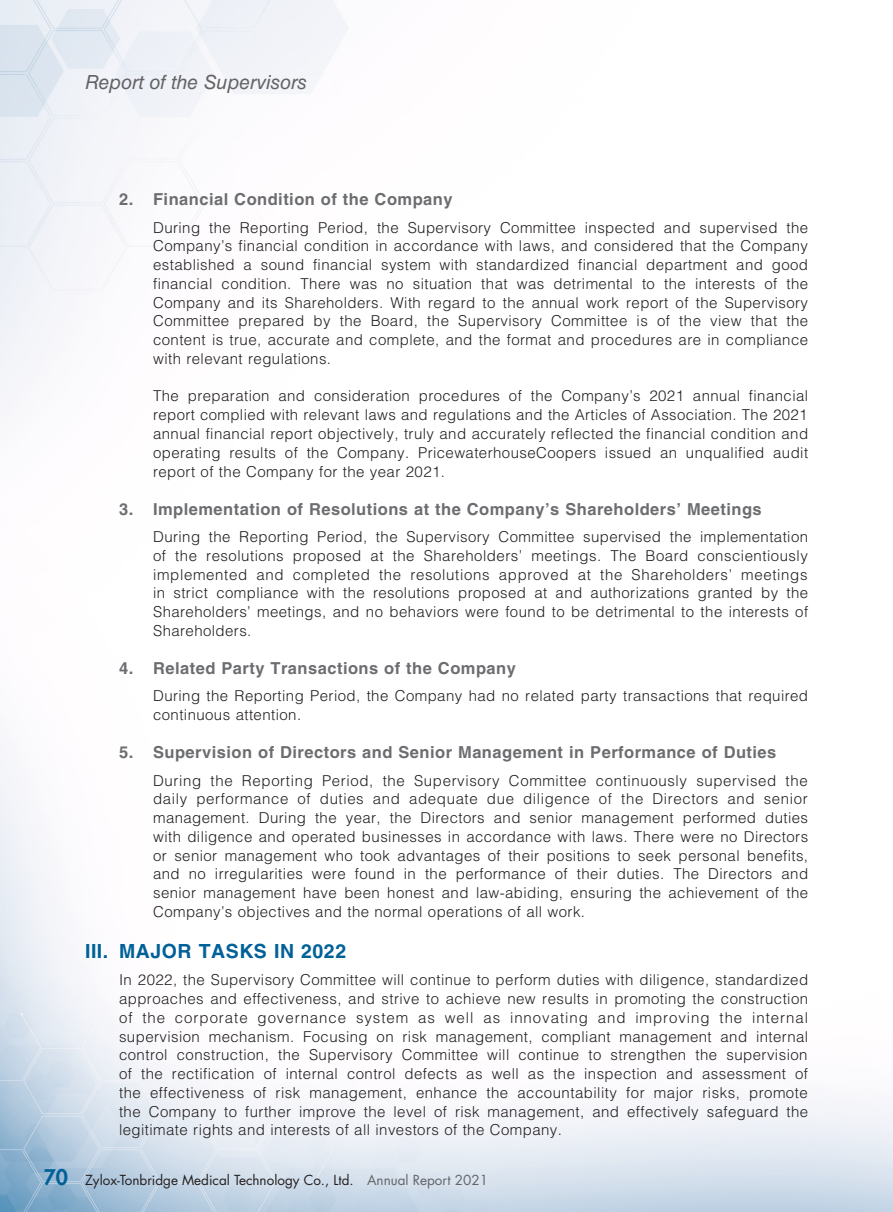
<style>
.page{position:relative;width:893px;height:1212px;background:#fff}
.page>*{position:absolute;margin:0;border:0;box-sizing:border-box;transform-origin:0 0}
.t1{font:italic 19.5px "Helvetica LT Std";color:#636366}
._01_H1{font:700 19.5px "Helvetica LT Std";letter-spacing:.03em;color:#006198}
._02_H2{font:700 16.5px "Helvetica LT Std";letter-spacing:.03em;color:#6c6d70}
._00_txt{font:300 15px/18.8px "Helvetica LT Std";letter-spacing:.03em;color:#231f20;text-align:justify}
.t2{font:13.5px "Futura Std";color:#231f20}
.s1{font-weight:800;font-size:21px;color:#006198}
.s2{color:#636366}
</style>
<div class="page">
<img style="left:0;top:0;width:893px;height:1212px">
<h1 class="t1" style="left:85px;top:71px;width:224px">Report of the Supervisors</h1>
<p class="_02_H2" style="left:119px;top:190px;width:335px">2. Financial Condition of the Company</p>
<p class="_00_txt" style="left:153px;top:218px;width:657px">During the Reporting Period, the Supervisory Committee inspected and supervised the Company’s financial condition in accordance with laws, and considered that the Company established a sound financial system with standardized financial department and good financial condition. There was no situation that was detrimental to the interests of the Company and its Shareholders. With regard to the annual work report of the Supervisory Committee prepared by the Board, the Supervisory Committee is of the view that the content is true, accurate and complete, and the format and procedures are in compliance with relevant regulations.</p>
<p class="_00_txt" style="left:153px;top:387px;width:657px">The preparation and consideration procedures of the Company’s 2021 annual financial report complied with relevant laws and regulations and the Articles of Association. The 2021 annual financial report objectively, truly and accurately reflected the financial condition and operating results of the Company. PricewaterhouseCoopers issued an unqualified audit report of the Company for the year 2021.</p>
<p class="_02_H2" style="left:119px;top:499px;width:644px">3. Implementation of Resolutions at the Company’s Shareholders’ Meetings</p>
<p class="_00_txt" style="left:153px;top:527px;width:657px">During the Reporting Period, the Supervisory Committee supervised the implementation of the resolutions proposed at the Shareholders’ meetings. The Board conscientiously implemented and completed the resolutions approved at the Shareholders’ meetings in strict compliance with the resolutions proposed at and authorizations granted by the Shareholders’ meetings, and no behaviors were found to be detrimental to the interests of Shareholders.</p>
<p class="_02_H2" style="left:119px;top:658px;width:398px">4. Related Party Transactions of the Company</p>
<p class="_00_txt" style="left:153px;top:686px;width:656px">During the Reporting Period, the Company had no related party transactions that required continuous attention.</p>
<p class="_02_H2" style="left:119px;top:742px;width:659px">5. Supervision of Directors and Senior Management in Performance of Duties</p>
<p class="_00_txt" style="left:153px;top:771px;width:657px">During the Reporting Period, the Supervisory Committee continuously supervised the daily performance of duties and adequate due diligence of the Directors and senior management. During the year, the Directors and senior management performed duties with diligence and operated businesses in accordance with laws. There were no Directors or senior management who took advantages of their positions to seek personal benefits, and no irregularities were found in the performance of their duties. The Directors and senior management have been honest and law-abiding, ensuring the achievement of the Company’s objectives and the normal operations of all work.</p>
<p class="_01_H1" style="left:85px;top:939px;width:263px">III. MAJOR TASKS IN 2022</p>
<p class="_00_txt" style="left:119px;top:970px;width:691px">In 2022, the Supervisory Committee will continue to perform duties with diligence, standardized approaches and effectiveness, and strive to achieve new results in promoting the construction of the corporate governance system as well as innovating and improving the internal supervision mechanism. Focusing on risk management, compliant management and internal control construction, the Supervisory Committee will continue to strengthen the supervision of the rectification of internal control defects as well as the inspection and assessment of the effectiveness of risk management, enhance the accountability for major risks, promote the Company to further improve the level of risk management, and effectively safeguard the legitimate rights and interests of all investors of the Company.</p>
<p class="t2" style="left:44px;top:1171px;width:446px"><span class="s1">70</span> Zylox-Tonbridge Medical Technology Co., Ltd. <span class="s2">Annual Report 2021</span></p>
</div>
